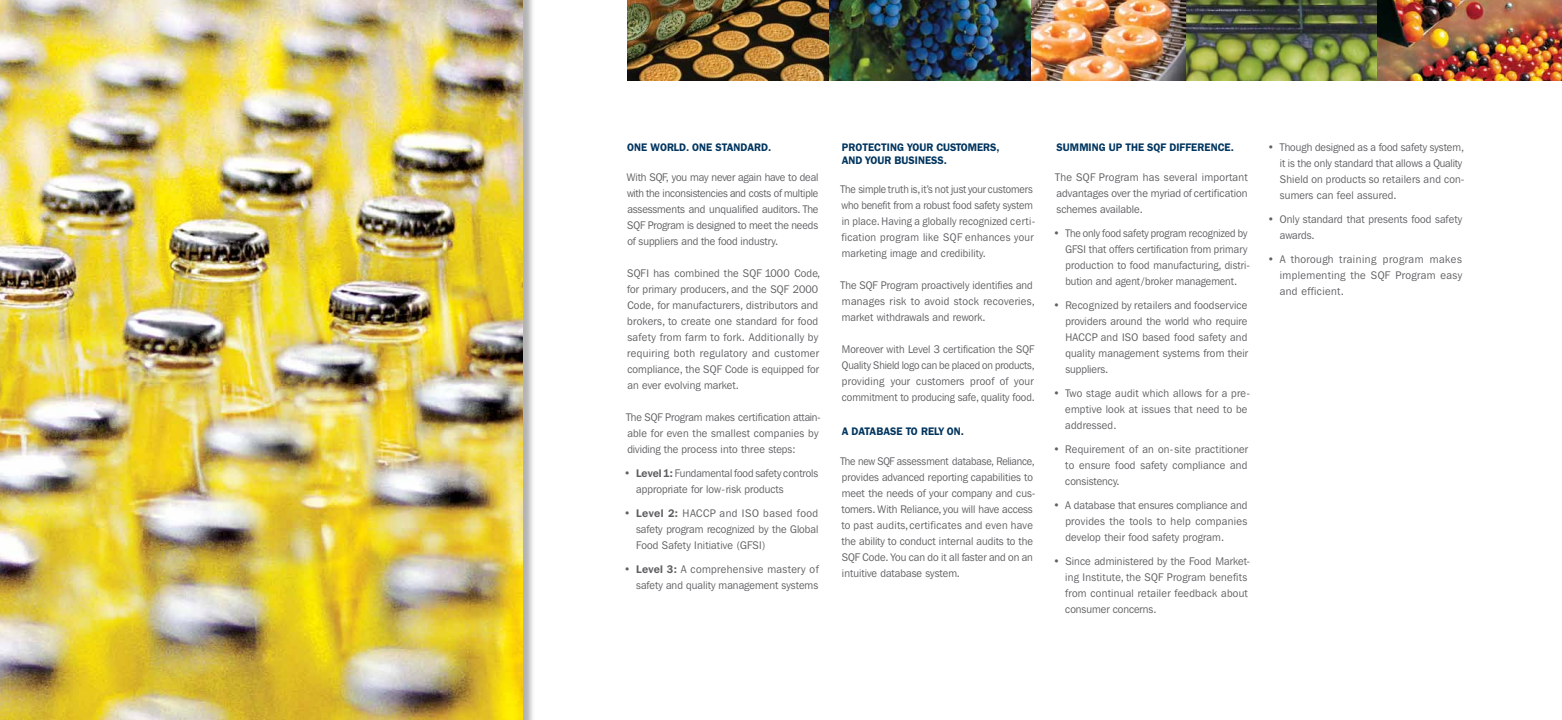
<style>
.page{position:relative;width:1562px;height:720px;background:#fff}
.page>*{position:absolute;margin:0;border:0;box-sizing:border-box;transform-origin:0 0}
.t1{font:11px/16px "Franklin Gothic IT Cby BT";letter-spacing:.01em;color:#5f6062;scale:.96 1}
.t2{font:11px/16px "Franklin Gothic IT Cby BT";letter-spacing:.01em;color:#5f6062;scale:.93 1}
.t3{font:11px/16px "Franklin Gothic IT Cby BT";letter-spacing:.01em;color:#5f6062;scale:.95 1}
.t4{font:11px/16px "Franklin Gothic IT Cby BT";letter-spacing:.01em;color:#5f6062;text-align:justify;scale:.94 1}
.t5{font:600 11px/13px "Franklin Gothic";color:#00355f;scale:.96 1}
.t6{font:11px/16px "Franklin Gothic IT Cby BT";letter-spacing:.01em;color:#5f6062;text-align:justify}
.s1{font-weight:600}
</style>
<div class="page">
<div style="left:0;top:0;width:535px;height:720px;background:#000;opacity:.3"></div>
<img style="left:0;top:0;width:522px;height:720px">
<img style="left:627px;top:0;width:935px;height:81px">
<p class="t5" style="left:627px;top:141px;width:8px">ONE</p>
<p class="t5" style="left:650px;top:141px;width:52px">WORLD. ONE</p>
<p class="t5" style="left:715px;top:141px;width:60px">STANDARD .</p>
<p class="t1" style="left:627px;top:169px;width:201px;text-align:justify">With SQF, you may never again have to deal with the inconsistencies and costs of multiple assessments and unqualified auditors. The SQF Program is designed to meet the needs of suppliers and the food industry.</p>
<p class="t1" style="left:627px;top:265px;width:203px">SQFI has combined the SQF 1000 Code, for primary producers, and the SQF 2000<br>Code, for manufacturers, distributors and brokers, to create one standard for food safety from farm to fork. Additionally by requiring both regulatory and customer compliance, the SQF Code is equipped for an ever evolving market.</p>
<p class="t3" style="left:626px;top:409px;width:207px">The SQF Program makes certification attain&shy;able for even the smallest companies by dividing the process into three steps:</p>
<p class="t1" style="left:636px;top:465px;width:191px;text-indent:-12px">• <span class="s1">Level 1:</span> Fundamental food safety controls appropriate for low-risk products</p>
<p class="t1" style="left:636px;top:505px;width:191px;text-align:justify;text-indent:-12px">• <span class="s1">Level 2:</span> HACCP and ISO based food safety program recognized by the Global Food Safety Initiative (GFSI)</p>
<p class="t1" style="left:624px;top:561px;width:204px;text-align:right">• <span class="s1">Level 3:</span> A comprehensive mastery of safety and quality management systems</p>
<p class="t5" style="left:841px;top:141px;width:166px;text-indent:65px">YOUR CUSTOMERS,<br>AND YOUR BUSINESS</p>
<p class="t5" style="left:944px;top:154px;width:5px">.</p>
<p class="t2" style="left:840px;top:181px;width:211px">The simple truth is, it’s not just your customers who benefit from a robust food safety system in place. Having a globally recognized certi&shy;fication program like SQF enhances your marketing image and credibility.</p>
<p class="t3" style="left:840px;top:277px;width:206px">The SQF Program proactively identifies and manages risk to avoid stock recoveries, market withdrawals and rework.</p>
<p class="t4" style="left:842px;top:341px;width:207px">Moreover with Level 3 certification the SQF Quality Shield logo can be placed on products, providing your customers proof of your commitment to producing safe, quality food.</p>
<p class="t5" style="left:841px;top:425px;width:129px">A DATABASE TO RELY ON.</p>
<p class="t2" style="left:840px;top:453px;width:211px">The new SQF assessment database, Reliance, provides advanced reporting capabilities to meet the needs of your company and cus&shy;tomers. With Reliance, you will have access to past audits, certificates and even have the ability to conduct internal audits to the SQF Code. You can do it all faster and on an intuitive database system.</p>
<p class="t5" style="left:842px;top:141px;width:29px">PROTECTING</p>
<p class="t5" style="left:1056px;top:141px;width:186px">SUMMING UP THE SQF DIFFERENCE.</p>
<p class="t6" style="left:1055px;top:169px;width:194px">The SQF Program has several important advantages over the myriad of certification schemes available.</p>
<p class="t1" style="left:1065px;top:225px;width:194px;text-indent:-12px">• The only food safety program recognized by GFSI that offers certification from primary production to food manufacturing, distri&shy;bution and agent /broker management.</p>
<p class="t1" style="left:1065px;top:297px;width:192px;text-align:justify;text-indent:-12px">• Recognized by retailers and foodservice providers around the world who require HACCP and ISO based food safety and quality management systems from their suppliers.</p>
<p class="t1" style="left:1065px;top:385px;width:194px;text-indent:-12px">• Two stage audit which allows for a pre&shy;emptive look at issues that need to be addressed.</p>
<p class="t1" style="left:1065px;top:441px;width:192px;text-align:justify;text-indent:-12px">• Requirement of an on-site practitioner to ensure food safety compliance and consistency.</p>
<p class="t1" style="left:1065px;top:497px;width:191px;text-align:justify;text-indent:-12px">• A database that ensures compliance and provides the tools to help companies develop their food safety program.</p>
<p class="t1" style="left:1065px;top:553px;width:194px;text-indent:-12px">• Since administered by the Food Market&shy;ing Institute, the SQF Program benefits from continual retailer feedback about consumer concerns.</p>
<p class="t1" style="left:1280px;top:139px;width:194px;text-indent:-12px">• Though designed as a food safety system, it is the only standard that allows a Quality Shield on products so retailers and con&shy;sumers can feel assured.</p>
<p class="t1" style="left:1279px;top:211px;width:191px;text-indent:-12px">• Only standard that presents food safety awards.</p>
<p class="t1" style="left:1279px;top:251px;width:191px;text-align:justify;text-indent:-12px">• A thorough training program makes implementing the SQF Program easy and efficient.</p>
</div>
